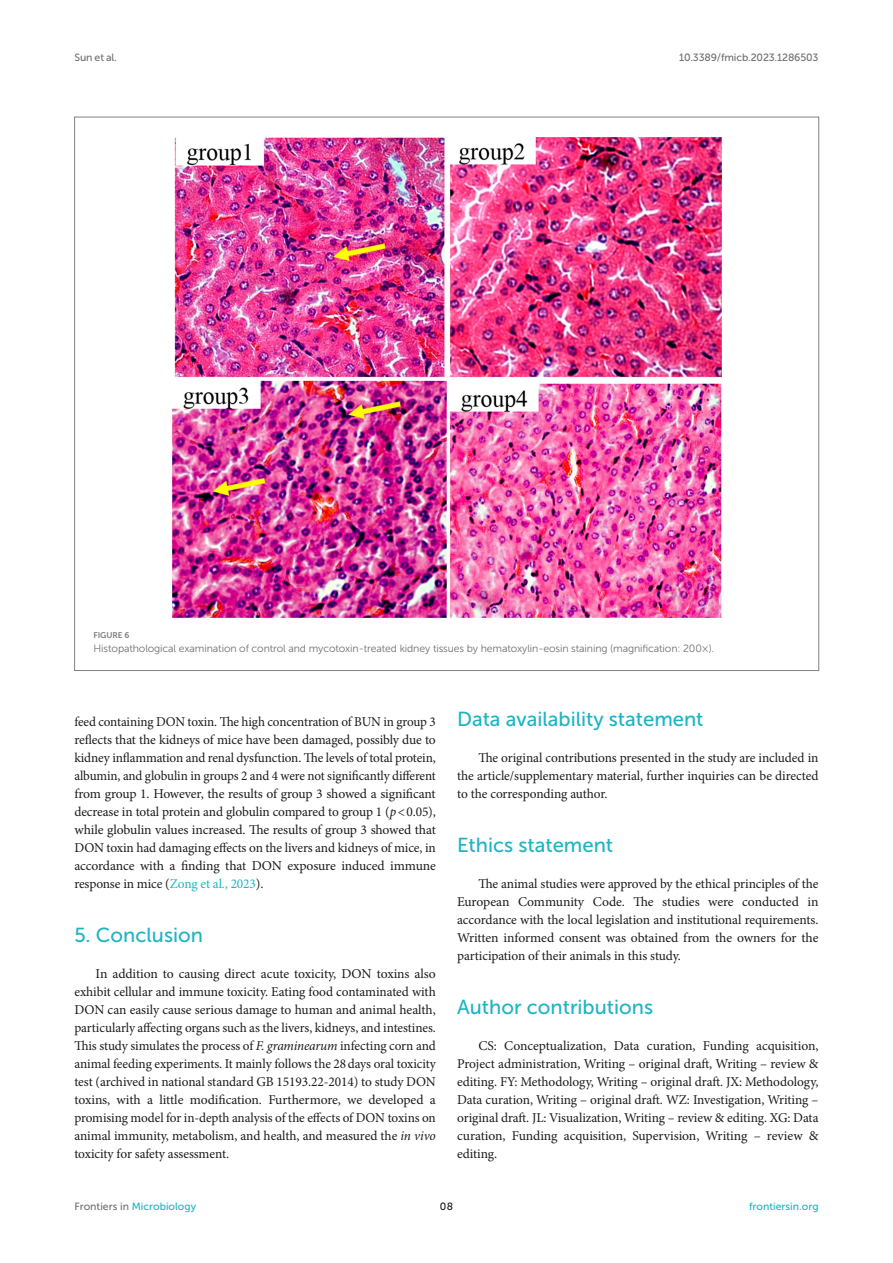
<style>
.page{position:relative;width:893px;height:1263px;background:#fff}
.page>*{position:absolute;margin:0;border:0;box-sizing:border-box;transform-origin:0 0}
.HEAD_1{font:20.25px "Museo Sans 500";color:#1db5c3}
.TEXT_FLUSH{font:13.5px/18px "Minion Pro";letter-spacing:-.005em;color:#1b1c1b;text-align:justify}
.TEXT{font:13.5px/18px "Minion Pro";letter-spacing:-.01em;color:#1b1c1b;text-align:justify}
.FIG_LEG{font:10.5px "Museo Sans 300";letter-spacing:-.01em;color:#706f70}
.t1{font:10.5px "Museo Sans 500";color:#1db5c3}
.t2{font:10.5px "Museo Sans 500";letter-spacing:-.015em;color:#706f70}
.t3{font:10.5px "Museo Sans 500";color:#1b1c1b}
.FIG_HD{font:8.25px "Museo Sans 700";letter-spacing:-.01em;color:#7e7f7f}
.s1{font-style:italic}
.s2{color:#1db5c3}
.s3{color:#706f70}
</style>
<div class="page">
<img style="left:172px;top:137px;width:550px;height:481px">
<p class="t2" style="left:74px;top:51px;width:44px">Sun et al.</p>
<p class="t2" style="left:679px;top:51px;width:141px">10.3389/fmicb.2023.1286503</p>
<p class="FIG_HD" style="left:94px;top:631px;width:37px">FIGURE 6</p>
<p class="FIG_LEG" style="left:94px;top:642px;width:622px">Histopathological examination of control and mycotoxin-treated kidney tissues by hematoxylin-eosin staining (magnification: 200×).</p>
<p class="TEXT" style="left:74px;top:713px;width:363px">feed containing DON toxin. The high concentration of BUN in group 3 reflects that the kidneys of mice have been damaged, possibly due to kidney inflammation and renal dysfunction. The levels of total protein, albumin, and globulin in groups 2 and 4 were not significantly different from group 1. However, the results of group 3 showed a significant decrease in total protein and globulin compared to group 1 (<span class="s1">p</span>&lt;0.05), while globulin values increased. The results of group 3 showed that DON toxin had damaging effects on the livers and kidneys of mice, in accordance with a finding that DON exposure induced immune response in mice (<span class="s2">Zong et al., 2023</span>).</p>
<p class="HEAD_1" style="left:74px;top:924px;width:130px">5. Conclusion</p>
<p class="TEXT_FLUSH" style="left:74px;top:965px;width:363px;text-indent:21px">In addition to causing direct acute toxicity, DON toxins also exhibit cellular and immune toxicity. Eating food contaminated with DON can easily cause serious damage to human and animal health, particularly affecting organs such as the livers, kidneys, and intestines.<br>This study simulates the process of <span class="s1">F. graminearum</span> infecting corn and animal feeding experiments. It mainly follows the 28days oral toxicity test (archived in national standard GB 15193.22-2014) to study DON toxins, with a little modification. Furthermore, we developed a promising model for in-depth analysis of the effects of DON toxins on animal immunity, metabolism, and health, and measured the <span class="s1">in vivo </span>toxicity for safety assessment.</p>
<p class="HEAD_1" style="left:457px;top:708px;width:248px">Data availability statement</p>
<p class="TEXT_FLUSH" style="left:457px;top:749px;width:363px;text-indent:21px">The original contributions presented in the study are included in the article/supplementary material, further inquiries can be directed to the corresponding author.</p>
<p class="HEAD_1" style="left:457px;top:834px;width:158px">Ethics statement</p>
<p class="TEXT_FLUSH" style="left:457px;top:875px;width:363px;text-indent:21px">The animal studies were approved by the ethical principles of the European Community Code. The studies were conducted in accordance with the local legislation and institutional requirements.<br>Written informed consent was obtained from the owners for the participation of their animals in this study.</p>
<p class="HEAD_1" style="left:457px;top:996px;width:197px">Author contributions</p>
<p class="TEXT_FLUSH" style="left:457px;top:1037px;width:363px;text-indent:21px">CS: Conceptualization, Data curation, Funding acquisition, Project administration, Writing – original draft, Writing – review &amp; editing. FY: Methodology, Writing – original draft. JX: Methodology, Data curation, Writing – original draft. WZ: Investigation, Writing – original draft. JL: Visualization, Writing – review &amp; editing. XG: Data curation, Funding acquisition, Supervision, Writing – review &amp; editing.</p>
<p class="t1" style="left:74px;top:1200px;width:123px"><span class="s3">Frontiers in</span> Microbiology</p>
<p class="t3" style="left:440px;top:1200px;width:15px">08</p>
<p class="t1" style="left:749px;top:1200px;width:71px">frontiersin.org</p>
</div>
